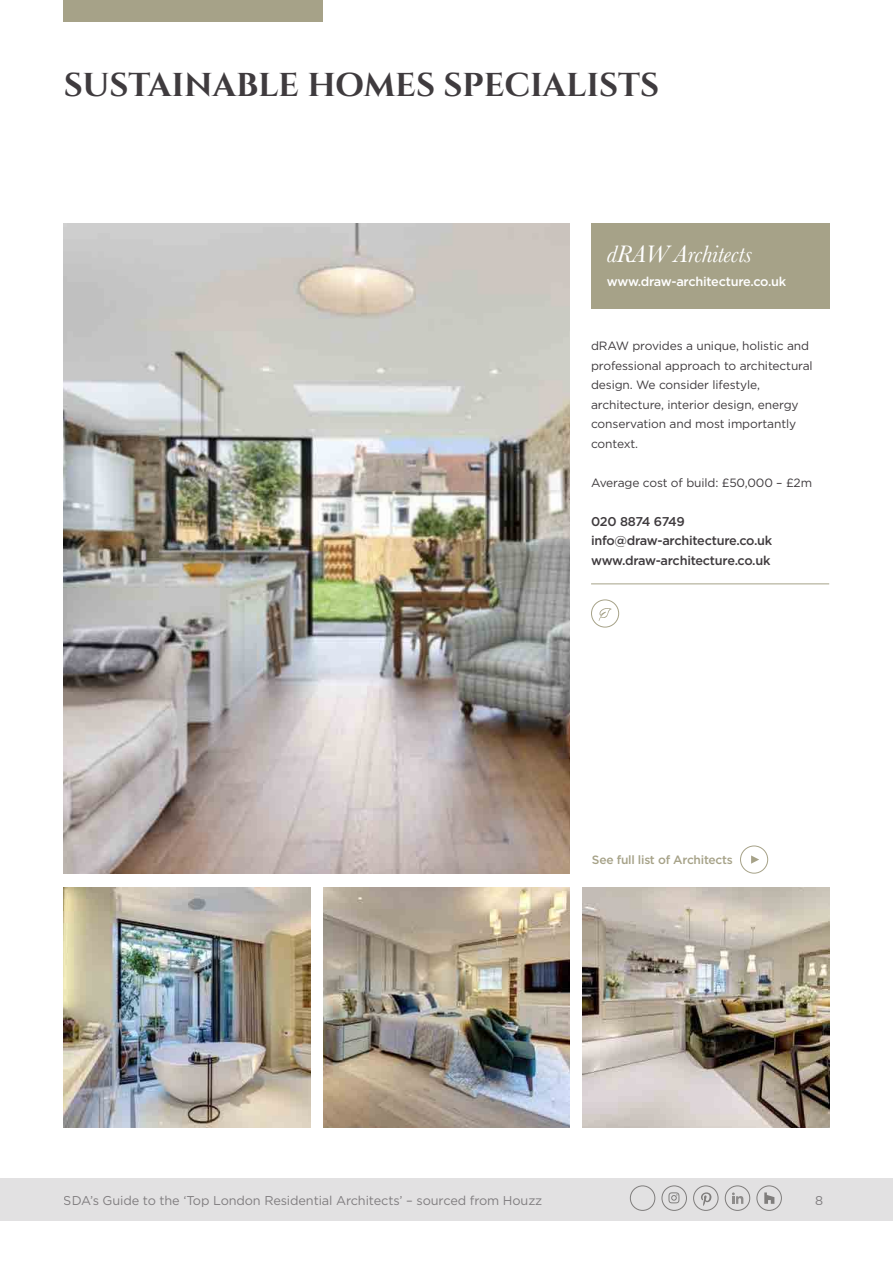
<style>
.page{position:relative;width:893px;height:1263px;background:#fff}
.page>*{position:absolute;margin:0;border:0;box-sizing:border-box;transform-origin:0 0}
.t1{font:700 33px "Cinzel";letter-spacing:-.005em;color:#3f3b3e}
.t2{font:italic 24.75px "Baskerville";letter-spacing:-.01em;color:#fff}
.t3{font:500 12.75px/19.5px "Gotham";letter-spacing:-.02em;color:#3f3b3e}
.t4{font:12.75px "Gotham";letter-spacing:-.01em;color:#3f3b3e}
.t5{font:500 12.75px "Gotham";letter-spacing:-.02em;color:#fff}
.t6{font:12px/19.5px "Gotham";letter-spacing:-.01em;color:#3f3b3e}
.t7{font:500 12px "Gotham";letter-spacing:-.02em;color:#a6a288}
</style>
<div class="page">
<div style="left:0;top:1178px;width:893px;height:42px;background:#e2e1e2"></div>
<div style="left:662px;top:1185px;width:25px;height:26px;border:1px solid #7f7d7c;border-radius:50%"></div>
<svg style="left:668px;top:1192px;width:11px;height:11px"></svg>
<div style="left:725px;top:1185px;width:25px;height:26px;border:1px solid #7f7d7c;border-radius:50%"></div>
<svg style="left:732px;top:1192px;width:11px;height:12px"></svg>
<div style="left:693px;top:1185px;width:25px;height:26px;border:1px solid #7f7d7c;border-radius:50%"></div>
<svg style="left:701px;top:1192px;width:10px;height:14px"></svg>
<div style="left:756px;top:1185px;width:26px;height:26px;border:1px solid #7f7d7c;border-radius:50%"></div>
<svg style="left:764px;top:1192px;width:10px;height:12px"></svg>
<img style="left:64px;top:223px;width:506px;height:651px">
<div style="left:64px;top:0;width:259px;height:21px;background:#a6a288"></div>
<img style="left:583px;top:887px;width:246px;height:240px">
<img style="left:64px;top:887px;width:246px;height:240px">
<img style="left:323px;top:887px;width:247px;height:240px">
<hr style="left:591px;top:583px;width:238px;height:1px;background:#a6a288">
<div style="left:591px;top:223px;width:238px;height:85px;background:#a6a288"></div>
<svg style="left:598px;top:608px;width:13px;height:13px"></svg>
<div style="left:591px;top:600px;width:28px;height:27px;border:1px solid #a6a288;border-radius:50%"></div>
<div style="left:740px;top:846px;width:28px;height:27px;border:1px solid #a6a288;border-radius:50%"></div>
<svg style="left:751px;top:855px;width:8px;height:9px"></svg>
<div style="left:630px;top:1185px;width:25px;height:26px;border:1px solid #7f7d7c;border-radius:50%"></div>
<h1 class="t1" style="left:64px;top:65px;width:597px">SUSTAINABLE HOMES SPECIALISTS</h1>
<h2 class="t2" style="left:607px;top:237px;width:147px">dRAW Architects</h2>
<p class="t5" style="left:607px;top:273px;width:181px">www.draw-architecture.co.uk</p>
<p class="t6" style="left:591px;top:336px;width:223px">dRAW provides a unique, holistic and professional approach to architectural design. We consider lifestyle, architecture, interior design, energy conservation and most importantly context.</p>
<p class="t6" style="left:591px;top:472px;width:222px">Average cost of build: £50,000 – £2m</p>
<p class="t3" style="left:591px;top:511px;width:183px">020 8874 6749 info@draw-architecture.co.uk www.draw-architecture.co.uk</p>
<p class="t7" style="left:592px;top:851px;width:142px">See full list of Architects</p>
<p class="t4" style="left:64px;top:1192px;width:480px">SDA’s Guide to the ‘Top London Residential Architects’ – sourced from Houzz</p>
<p class="t4" style="left:815px;top:1192px;width:10px">8</p>
</div>
